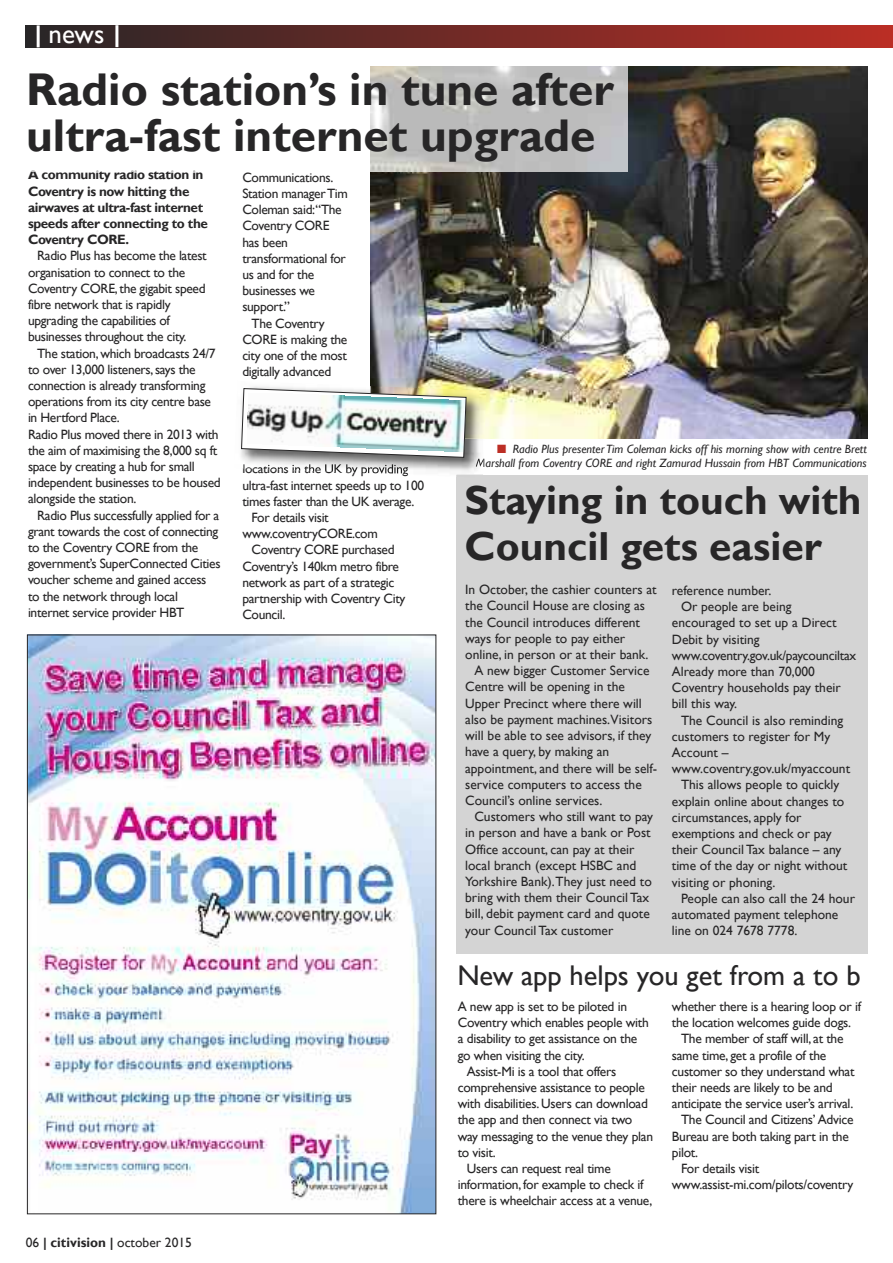
<style>
.page{position:relative;width:893px;height:1263px;background:#fff}
.page>*{position:absolute;margin:0;border:0;box-sizing:border-box;transform-origin:0 0}
.t1{font:700 45.9px/45.9px "Gill Sans";color:#272627}
.t2{font:700 40.5px/46.5px "Gill Sans";color:#272627}
.t3{font:28.5px "Gill Sans";color:#272627}
.t4{font:27px "Gill Sans";color:#fff}
.t5{font:13.5px/16.2px "Gill Sans";letter-spacing:-.02em;color:#272627}
.t6{font:13.5px "Gill Sans";color:#272627}
.t7{font:700 13.5px/16.2px "Gill Sans";letter-spacing:-.03em;color:#272627}
.t8{font:italic 12px/13.5px "Gill Sans";color:#272627;text-align:right}
.s1{font-weight:700}
.s2{color:#bc2e25}
</style>
<div class="page">
<div style="left:456px;top:475px;width:412px;height:478px;background:#d4d4d4"></div>
<div style="left:26px;top:26px;width:867px;height:21px;background:linear-gradient(to right,#292728,#ba2d25)"></div>
<hr style="left:37px;top:25px;width:3px;height:22px;background:#fff">
<hr style="left:115px;top:25px;width:3px;height:22px;background:#fff">
<img style="left:29px;top:637px;width:405px;height:575px">
<img style="left:371px;top:66px;width:496px;height:373px">
<img style="left:371px;top:66px;width:257px;height:105px">
<hr style="left:28px;top:170px;width:105px;height:1px;background:#bebebe">
<img style="left:242px;top:381px;width:242px;height:94px">
<img style="left:371px;top:386px;width:115px;height:53px">
<svg style="left:476px;top:458px;width:8px;height:11px"></svg>
<img style="left:243px;top:464px;width:51px;height:9px">
<img style="left:241px;top:388px;width:226px;height:70px">
<h3 class="t4" style="left:49px;top:18px;width:57px">news</h3>
<h1 class="t1" style="left:26px;top:66px;width:589px">Radio station’s in tune after ultra-fast internet upgrade</h1>
<p class="t7" style="left:28px;top:167px;width:181px">A community radio station in<br>Coventry is now hitting the airwaves at ultra-fast internet speeds after connecting to the<br>Coventry CORE.</p>
<p class="t5" style="left:28px;top:248px;width:180px;text-indent:9px">Radio Plus has become the latest organisation to connect to the<br>Coventry CORE,the gigabit speed fibre network that is rapidly upgrading the capabilities of businesses throughout the city.</p>
<p class="t5" style="left:28px;top:345px;width:194px;text-indent:9px">The station,which broadcasts 24/7 to over 13,000 listeners,says the connection is already transforming operations from its city centre base in Hertford Place.<br>Radio Plus moved there in 2013 with the aim of maximising the 8,000 sq ft space by creating a hub for small independent businesses to be housed alongside the station.</p>
<p class="t5" style="left:28px;top:507px;width:194px;text-indent:9px">Radio Plus successfully applied for a grant towards the cost of connecting to the Coventry CORE from the government’s SuperConnected Cities voucher scheme and gained access to the network through local internet service provider HBT</p>
<p class="t5" style="left:242px;top:169px;width:92px">Communications.</p>
<p class="t5" style="left:242px;top:185px;width:107px">Station managerTim</p>
<p class="t5" style="left:242px;top:201px;width:101px">Coleman said:“The</p>
<p class="t5" style="left:242px;top:218px;width:89px">Coventry CORE</p>
<p class="t5" style="left:242px;top:234px;width:47px">has been</p>
<p class="t5" style="left:242px;top:250px;width:105px">transformational for</p>
<p class="t5" style="left:242px;top:266px;width:73px">us and for the</p>
<p class="t5" style="left:242px;top:282px;width:74px">businesses we</p>
<p class="t5" style="left:242px;top:299px;width:49px">support.”</p>
<p class="t5" style="left:252px;top:315px;width:75px">The Coventry</p>
<p class="t5" style="left:242px;top:331px;width:107px">CORE is making the</p>
<p class="t5" style="left:242px;top:347px;width:106px">city one of the most</p>
<p class="t5" style="left:242px;top:363px;width:90px">digitally advanced</p>
<p class="t5" style="left:242px;top:461px;width:167px">locations in the UK by providing</p>
<p class="t5" style="left:242px;top:477px;width:183px">ultra-fast internet speeds up to 100</p>
<p class="t5" style="left:242px;top:493px;width:173px">times faster than the UK average.</p>
<p class="t5" style="left:251px;top:509px;width:79px">For details visit</p>
<p class="t5" style="left:242px;top:525px;width:137px">www.coventryCORE.com</p>
<p class="t5" style="left:251px;top:542px;width:145px">Coventry CORE purchased</p>
<p class="t5" style="left:242px;top:558px;width:158px">Coventry’s 140km metro fibre</p>
<p class="t5" style="left:242px;top:574px;width:153px">network as part of a strategic</p>
<p class="t5" style="left:242px;top:590px;width:165px">partnership with Coventry City</p>
<p class="t5" style="left:242px;top:606px;width:44px">Council.</p>
<p class="t6" style="left:26px;top:1234px;width:168px">06 <span class="s1">| citivision |</span> october 2015</p>
<p class="t8" style="left:476px;top:442px;width:393px"><span class="s2">■</span> Radio Plus presenter Tim Coleman kicks off his morning show with centre Brett<br>Marshall from Coventry CORE and right Zamurad Hussain from HBT Communications</p>
<h2 class="t2" style="left:465px;top:476px;width:398px">Staying in touch with<br>Council gets easier</h2>
<p class="t6" style="left:465px;top:582px;width:193px">In October, the cashier counters at</p>
<p class="t6" style="left:465px;top:598px;width:181px">the Council House are closing as</p>
<p class="t6" style="left:465px;top:614px;width:176px">the Council introduces different</p>
<p class="t6" style="left:465px;top:630px;width:161px">ways for people to pay either</p>
<p class="t6" style="left:465px;top:646px;width:185px">online, in person or at their bank.</p>
<p class="t6" style="left:474px;top:663px;width:177px">A new bigger Customer Service</p>
<p class="t6" style="left:465px;top:679px;width:161px">Centre will be opening in the</p>
<p class="t6" style="left:465px;top:695px;width:178px">Upper Precinct where there will</p>
<p class="t6" style="left:465px;top:711px;width:189px">also be payment machines.Visitors</p>
<p class="t6" style="left:465px;top:727px;width:188px">will be able to see advisors, if they</p>
<p class="t6" style="left:465px;top:744px;width:145px">have a query, by making an</p>
<p class="t6" style="left:465px;top:760px;width:194px">appointment, and there will be self-</p>
<p class="t6" style="left:465px;top:776px;width:178px">service computers to access the</p>
<p class="t6" style="left:465px;top:792px;width:139px">Council’s online services.</p>
<p class="t6" style="left:474px;top:808px;width:180px">Customers who still want to pay</p>
<p class="t6" style="left:465px;top:825px;width:187px">in person and have a bank or Post</p>
<p class="t6" style="left:465px;top:841px;width:171px">Office account, can pay at their</p>
<p class="t6" style="left:465px;top:857px;width:173px">local branch (except HSBC and</p>
<p class="t6" style="left:465px;top:873px;width:188px">Yorkshire Bank).They just need to</p>
<p class="t6" style="left:465px;top:889px;width:186px">bring with them their Council Tax</p>
<p class="t6" style="left:465px;top:906px;width:186px">bill, debit payment card and quote</p>
<p class="t6" style="left:465px;top:922px;width:150px">your Council Tax customer</p>
<p class="t6" style="left:672px;top:582px;width:101px">reference number.</p>
<p class="t6" style="left:681px;top:599px;width:112px">Or people are being</p>
<p class="t6" style="left:672px;top:615px;width:166px">encouraged to set up a Direct</p>
<p class="t6" style="left:672px;top:631px;width:89px">Debit by visiting</p>
<p class="t5" style="left:672px;top:647px;width:186px">www.coventry.gov.uk/paycounciltax</p>
<p class="t6" style="left:672px;top:663px;width:145px">Already more than 70,000</p>
<p class="t6" style="left:672px;top:680px;width:170px">Coventry households pay their</p>
<p class="t6" style="left:672px;top:696px;width:67px">bill this way.</p>
<p class="t6" style="left:681px;top:712px;width:164px">The Council is also reminding</p>
<p class="t6" style="left:672px;top:728px;width:160px">customers to register for My</p>
<p class="t6" style="left:672px;top:744px;width:58px">Account –</p>
<p class="t6" style="left:672px;top:761px;width:180px">www.coventry.gov.uk/myaccount</p>
<p class="t6" style="left:681px;top:777px;width:160px">This allows people to quickly</p>
<p class="t6" style="left:672px;top:793px;width:174px">explain online about changes to</p>
<p class="t6" style="left:672px;top:809px;width:131px">circumstances, apply for</p>
<p class="t6" style="left:672px;top:825px;width:161px">exemptions and check or pay</p>
<p class="t6" style="left:672px;top:842px;width:171px">their Council Tax balance – any</p>
<p class="t6" style="left:672px;top:858px;width:177px">time of the day or night without</p>
<p class="t6" style="left:672px;top:874px;width:105px">visiting or phoning.</p>
<p class="t6" style="left:681px;top:890px;width:176px">People can also call the 24 hour</p>
<p class="t6" style="left:672px;top:906px;width:168px">automated payment telephone</p>
<p class="t6" style="left:672px;top:923px;width:127px">line on 024 7678 7778.</p>
<h3 class="t3" style="left:457px;top:958px;width:405px">New app helps you get from a to b</h3>
<p class="t5" style="left:672px;top:998px;width:191px">whether there is a hearing loop or if</p>
<p class="t5" style="left:672px;top:1014px;width:181px">the location welcomes guide dogs.</p>
<p class="t5" style="left:681px;top:1030px;width:164px">The member of staff will, at the</p>
<p class="t5" style="left:672px;top:1047px;width:156px">same time, get a profile of the</p>
<p class="t5" style="left:672px;top:1063px;width:184px">customer so they understand what</p>
<p class="t5" style="left:672px;top:1079px;width:162px">their needs are likely to be and</p>
<p class="t5" style="left:672px;top:1095px;width:183px">anticipate the service user’s arrival.</p>
<p class="t5" style="left:681px;top:1111px;width:174px">The Council and Citizens’ Advice</p>
<p class="t5" style="left:672px;top:1128px;width:178px">Bureau are both taking part in the</p>
<p class="t5" style="left:672px;top:1144px;width:28px">pilot.</p>
<p class="t5" style="left:681px;top:1160px;width:80px">For details visit</p>
<p class="t5" style="left:672px;top:1176px;width:183px">www.assist-mi.com/pilots/coventry</p>
<p class="t5" style="left:458px;top:998px;width:171px">A new app is set to be piloted in</p>
<p class="t5" style="left:458px;top:1014px;width:193px">Coventry which enables people with</p>
<p class="t5" style="left:458px;top:1030px;width:181px">a disability to get assistance on the</p>
<p class="t5" style="left:458px;top:1047px;width:128px">go when visiting the city.</p>
<p class="t5" style="left:467px;top:1063px;width:151px">Assist-Mi is a tool that offers</p>
<p class="t5" style="left:458px;top:1079px;width:189px">comprehensive assistance to people</p>
<p class="t5" style="left:458px;top:1095px;width:192px">with disabilities. Users can download</p>
<p class="t5" style="left:458px;top:1111px;width:176px">the app and then connect via two</p>
<p class="t5" style="left:458px;top:1128px;width:197px">way messaging to the venue they plan</p>
<p class="t5" style="left:458px;top:1144px;width:40px">to visit.</p>
<p class="t5" style="left:467px;top:1160px;width:145px">Users can request real time</p>
<p class="t5" style="left:458px;top:1176px;width:187px">information, for example to check if</p>
<p class="t5" style="left:458px;top:1192px;width:196px">there is wheelchair access at a venue,</p>
</div>
